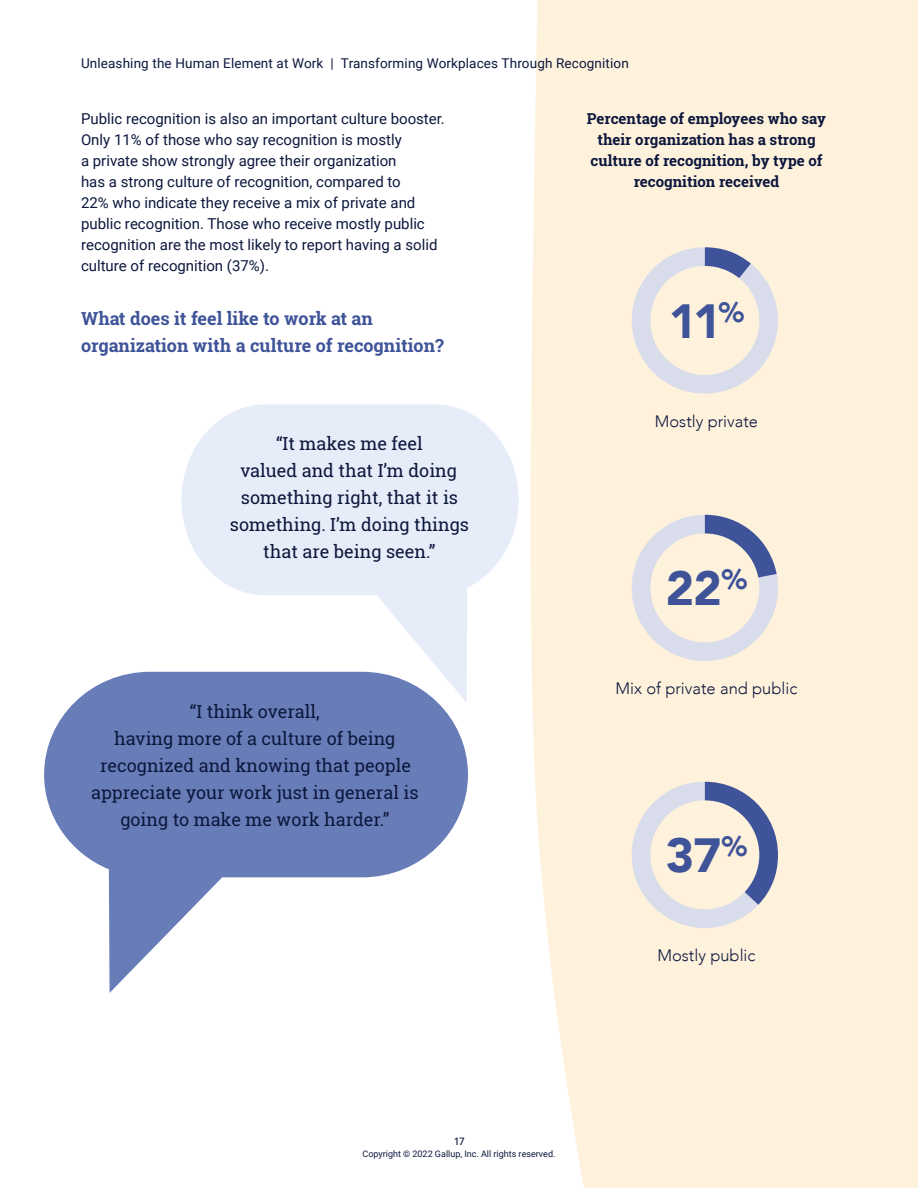
<style>
.page{position:relative;width:918px;height:1188px;background:#fff}
.page>*{position:absolute;margin:0;border:0;box-sizing:border-box;transform-origin:0 0}
.t1{font:900 47.85px "Avenir";color:#3e5398}
.t2{font:18px/27px "Roboto Slab";color:#0c173c;text-align:center}
.t3{font:700 18px/27px "Roboto Slab";color:#3e5398}
.t4{font:300 16.5px "Avenir";color:#0c173c}
.t5{font:15px/21px "Roboto";color:#0c173c}
.t6{font:700 15px/21px "Roboto Slab";color:#0c173c;text-align:center}
.t7{font:13.5px "Roboto";letter-spacing:.01em;color:#0c173c}
.t8{font:500 10.5px "Avenir";color:#0c173c}
.t9{font:9px "Roboto";color:#0c173c}
</style>
<div class="page">
<div style="left:531px;top:0;width:387px;height:1188px;background:#fff2dd"></div>
<svg style="left:624px;top:782px;width:154px;height:154px;background:#cdccd4"></svg>
<div style="left:650px;top:800px;width:109px;height:109px;background:#fff2dc;border-radius:50%"></div>
<svg style="left:625px;top:515px;width:159px;height:152px;background:#dad7da"></svg>
<div style="left:650px;top:533px;width:109px;height:109px;background:#fff2dc;border-radius:50%"></div>
<svg style="left:623px;top:247px;width:164px;height:156px;background:#e5e1de"></svg>
<div style="left:650px;top:266px;width:109px;height:109px;background:#fff2dc;border-radius:50%"></div>
<svg style="left:181px;top:404px;width:338px;height:268px;fill:#e6edf8"></svg>
<svg style="left:44px;top:672px;width:424px;height:321px;fill:#687db8"></svg>
<p class="t7" style="left:81px;top:54px;width:549px">Unleashing the Human Element at Work | Transforming Workplaces Through Recognition</p>
<p class="t5" style="left:81px;top:107px;width:365px">Public recognition is also an important culture booster.<br>Only 11% of those who say recognition is mostly<br>a private show strongly agree their organization<br>has a strong culture of recognition, compared to<br>22% who indicate they receive a mix of private and public recognition. Those who receive mostly public recognition are the most likely to report having a solid culture of recognition (37%).</p>
<p class="t3" style="left:81px;top:304px;width:364px">What does it feel like to work at an organization with a culture of recognition?</p>
<p class="t2" style="left:230px;top:431px;width:241px">“It makes me feel<br>valued and that I’m doing something right, that it is something. I’m doing things that are being seen.”</p>
<p class="t2" style="left:91px;top:699px;width:329px">“I think overall,<br>having more of a culture of being recognized and knowing that people appreciate your work just in general is going to make me work harder.”</p>
<p class="t6" style="left:587px;top:108px;width:241px">Percentage of employees who say their organization has a strong culture of recognition, by type of recognition received</p>
<h1 class="t1" style="left:669px;top:301px;width:77px">11<sup>%</sup></h1>
<p class="t4" style="left:655px;top:414px;width:105px">Mostly private</p>
<h1 class="t1" style="left:666px;top:568px;width:83px">22<sup>%</sup></h1>
<p class="t4" style="left:616px;top:681px;width:183px">Mix of private and public</p>
<h1 class="t1" style="left:666px;top:835px;width:83px">37<sup>%</sup></h1>
<p class="t4" style="left:657px;top:948px;width:100px">Mostly public</p>
<p class="t8" style="left:453px;top:1136px;width:13px">17</p>
<p class="t9" style="left:363px;top:1150px;width:194px">Copyright © 2022 Gallup, Inc. All rights reserved.</p>
</div>
